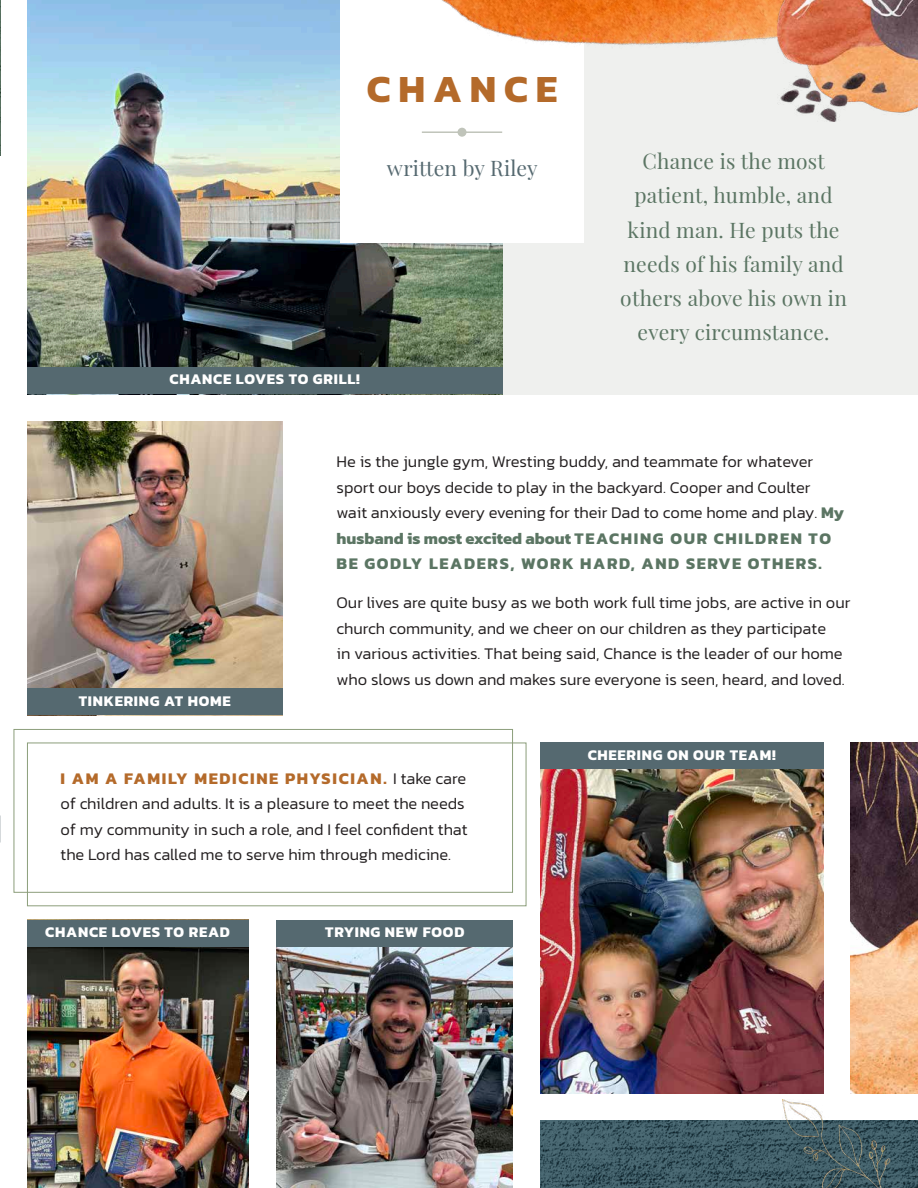
<style>
.page{position:relative;width:918px;height:1188px;background:#fff}
.page>*{position:absolute;margin:0;border:0;box-sizing:border-box;transform-origin:0 0}
.t1{font:700 39px "Kanit";letter-spacing:.2em;color:#b46a2a}
.t2{font:21px/34.2px "Playfair Display";letter-spacing:.01em;color:#5b7563;text-align:center}
.t3{font:21px "Playfair Display";letter-spacing:.01em;color:#556970}
.t4{font:300 16.5px/25.5px "Kanit";color:#231f20}
.t5{font:700 15px "Kanit";letter-spacing:.05em;color:#fff}
.s1{font-weight:700;color:#5b7563}
.s2{font-weight:700;color:#b46a2a}
</style>
<div class="page">
<div style="left:502px;top:0;width:416px;height:394px;background:#eff0ee"></div>
<img style="left:0;top:0;width:1px;height:156px">
<img style="left:0;top:183px;width:1px;height:653px">
<img style="left:27px;top:0;width:475px;height:367px">
<div style="left:341px;top:0;width:243px;height:243px;background:#fff"></div>
<img style="left:442px;top:0;width:336px;height:45px">
<hr style="left:422px;top:131px;width:80px;height:2px;background:#c0c4ba">
<div style="left:458px;top:128px;width:9px;height:9px;background:#c0c4ba;border-radius:50%"></div>
<img style="left:778px;top:0;width:140px;height:122px">
<img style="left:27px;top:421px;width:255px;height:267px">
<img style="left:540px;top:770px;width:283px;height:324px">
<img style="left:27px;top:947px;width:221px;height:241px">
<img style="left:277px;top:947px;width:236px;height:241px">
<div style="left:27px;top:743px;width:500px;height:163px;background:#fff;border:1px solid #8c9e7b"></div>
<div style="left:14px;top:729px;width:499px;height:164px;border:1px solid #8c9e7b"></div>
<img style="left:850px;top:742px;width:68px;height:352px">
<img style="left:540px;top:1120px;width:378px;height:68px">
<img style="left:783px;top:1100px;width:108px;height:88px">
<div style="left:27px;top:688px;width:255px;height:28px;background:#556970"></div>
<div style="left:27px;top:367px;width:475px;height:27px;background:#556970"></div>
<div style="left:540px;top:742px;width:284px;height:28px;background:#556970"></div>
<div style="left:277px;top:920px;width:236px;height:27px;background:#556970"></div>
<div style="left:27px;top:920px;width:221px;height:27px;background:#556970"></div>
<h1 class="t1" style="left:367px;top:59px;width:192px">CHANCE</h1>
<p class="t3" style="left:387px;top:152px;width:152px">written by Riley</p>
<p class="t5" style="left:170px;top:368px;width:192px">CHANCE LOVES TO GRILL!</p>
<p class="t2" style="left:620px;top:142px;width:228px">Chance is the most patient, humble, and kind man. He puts the needs of his family and others above his own in every circumstance.</p>
<p class="t5" style="left:79px;top:689px;width:154px">TINKERING AT HOME</p>
<p class="t4" style="left:336px;top:449px;width:509px">He is the jungle gym, Wresting buddy, and teammate for whatever sport our boys decide to play in the backyard. Cooper and Coulter wait anxiously every evening for their Dad to come home and play. <span class="s1">My husband is most excited about TEACHING OUR CHILDREN TO BE GODLY LEADERS, WORK HARD, AND SERVE OTHERS.</span></p>
<p class="t4" style="left:336px;top:590px;width:515px">Our lives are quite busy as we both work full time jobs, are active in our church community, and we cheer on our children as they participate<br>in various activities. That being said, Chance is the leader of our home who slows us down and makes sure everyone is seen, heard, and loved.</p>
<p class="t5" style="left:588px;top:743px;width:190px">CHEERING ON OUR TEAM!</p>
<p class="t4" style="left:61px;top:765px;width:409px"><span class="s2">I AM A FAMILY MEDICINE PHYSICIAN.</span> I take care of children and adults. It is a pleasure to meet the needs of my community in such a role, and I feel confident that the Lord has called me to serve him through medicine.</p>
<p class="t5" style="left:45px;top:920px;width:186px">CHANCE LOVES TO READ</p>
<p class="t5" style="left:325px;top:920px;width:141px">TRYING NEW FOOD</p>
</div>
